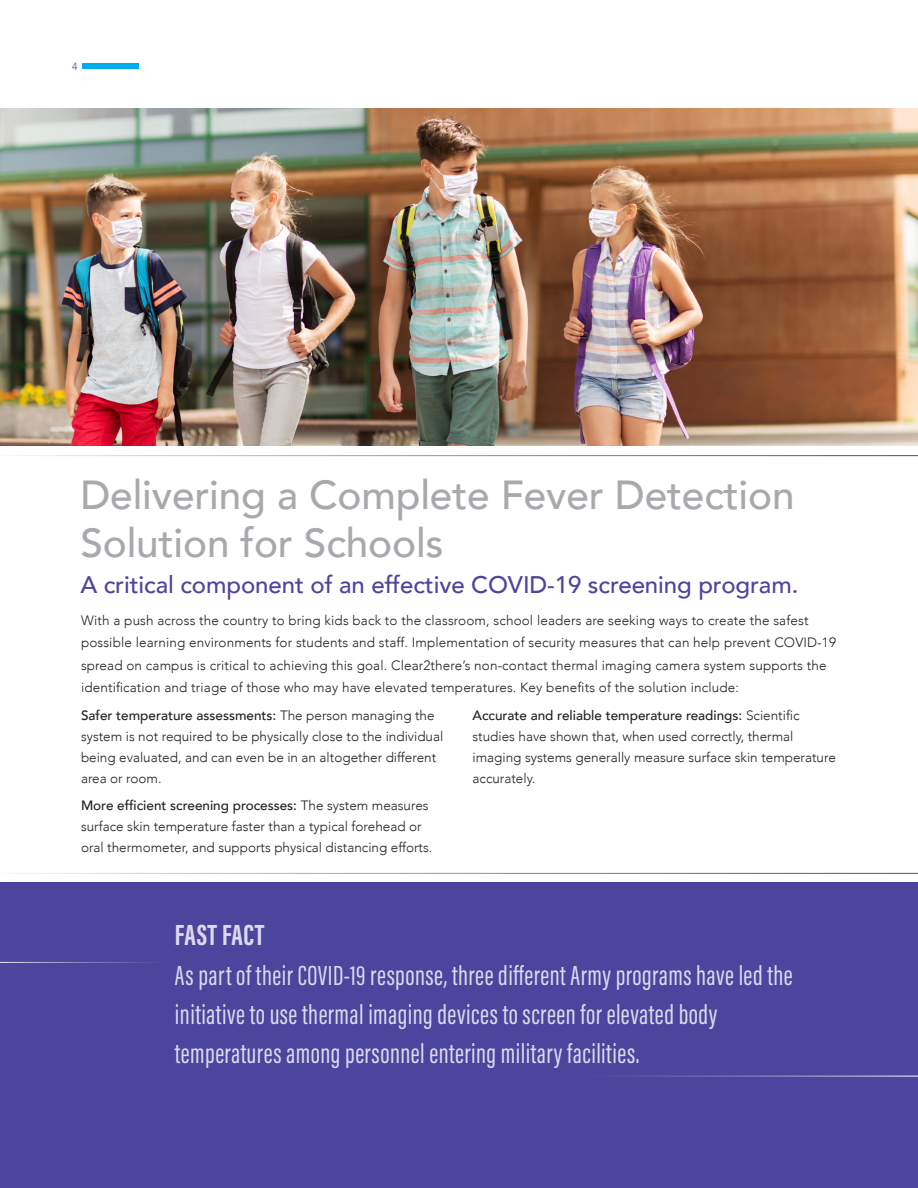
<style>
.page{position:relative;width:918px;height:1188px;background:#fff}
.page>*{position:absolute;margin:0;border:0;box-sizing:border-box;transform-origin:0 0}
.Main_Head_Final{font:500 40.5px/48.6px "Avenir";letter-spacing:-.005em;color:#a8a9ad}
.t1{font:700 30px "Acumin Pro Extra Cond";letter-spacing:.02em;color:#dcd9ec}
.Body_Copy{font:28.5px/39px "Acumin Pro Extra Cond";letter-spacing:.015em;color:#dcd9ec}
.Main_Head_Final-2{font:500 24px "Avenir";letter-spacing:-.005em;color:#4b459d}
.Body_Copy-2{font:300 13.5px/21px "Avenir";letter-spacing:.01em;color:#231f20}
.t2{font:300 10.5px "Avenir";color:#4b459d}
.s1{font-weight:500}
</style>
<div class="page">
<div style="left:0;top:882px;width:918px;height:306px;background:#4b459d"></div>
<img style="left:0;top:108px;width:918px;height:338px">
<div style="left:82px;top:64px;width:57px;height:5px;background:#00aeef"></div>
<hr style="left:0;top:962px;width:174px;height:1px;background:#fff">
<hr style="left:582px;top:1076px;width:336px;height:1px;background:#fff">
<p class="t2" style="left:72px;top:60px;width:7px">4</p>
<p class="Main_Head_Final" style="left:80px;top:468px;width:716px">Delivering a Complete Fever Detection<br>Solution for Schools</p>
<p class="Main_Head_Final-2" style="left:80px;top:564px;width:719px">A critical component of an effective COVID-19 screening program.</p>
<p class="Body_Copy-2" style="left:81px;top:609px;width:757px;line-height:22.5px">With a push across the country to bring kids back to the classroom, school leaders are seeking ways to create the safest possible learning environments for students and staff. Implementation of security measures that can help prevent COVID-19 spread on campus is critical to achieving this goal. Clear2there’s non-contact thermal imaging camera system supports the identification and triage of those who may have elevated temperatures. Key benefits of the solution include:</p>
<p class="Body_Copy-2" style="left:81px;top:704px;width:364px"><span class="s1">Safer temperature assessments:</span> The person managing the system is not required to be physically close to the individual being evaluated, and can even be in an altogether different area or room.</p>
<p class="Body_Copy-2" style="left:81px;top:795px;width:353px"><span class="s1">More efficient screening processes:</span> The system measures surface skin temperature faster than a typical forehead or oral thermometer, and supports physical distancing efforts.</p>
<p class="Body_Copy-2" style="left:472px;top:704px;width:365px"><span class="s1">Accurate and reliable temperature readings:</span> Scientific studies have shown that, when used correctly, thermal imaging systems generally measure surface skin temperature accurately.</p>
<p class="t1" style="left:175px;top:916px;width:91px">FAST FACT</p>
<p class="Body_Copy" style="left:175px;top:956px;width:619px">As part of their COVID-19 response, three different Army programs have led the initiative to use thermal imaging devices to screen for elevated body temperatures among personnel entering military facilities.</p>
</div>
